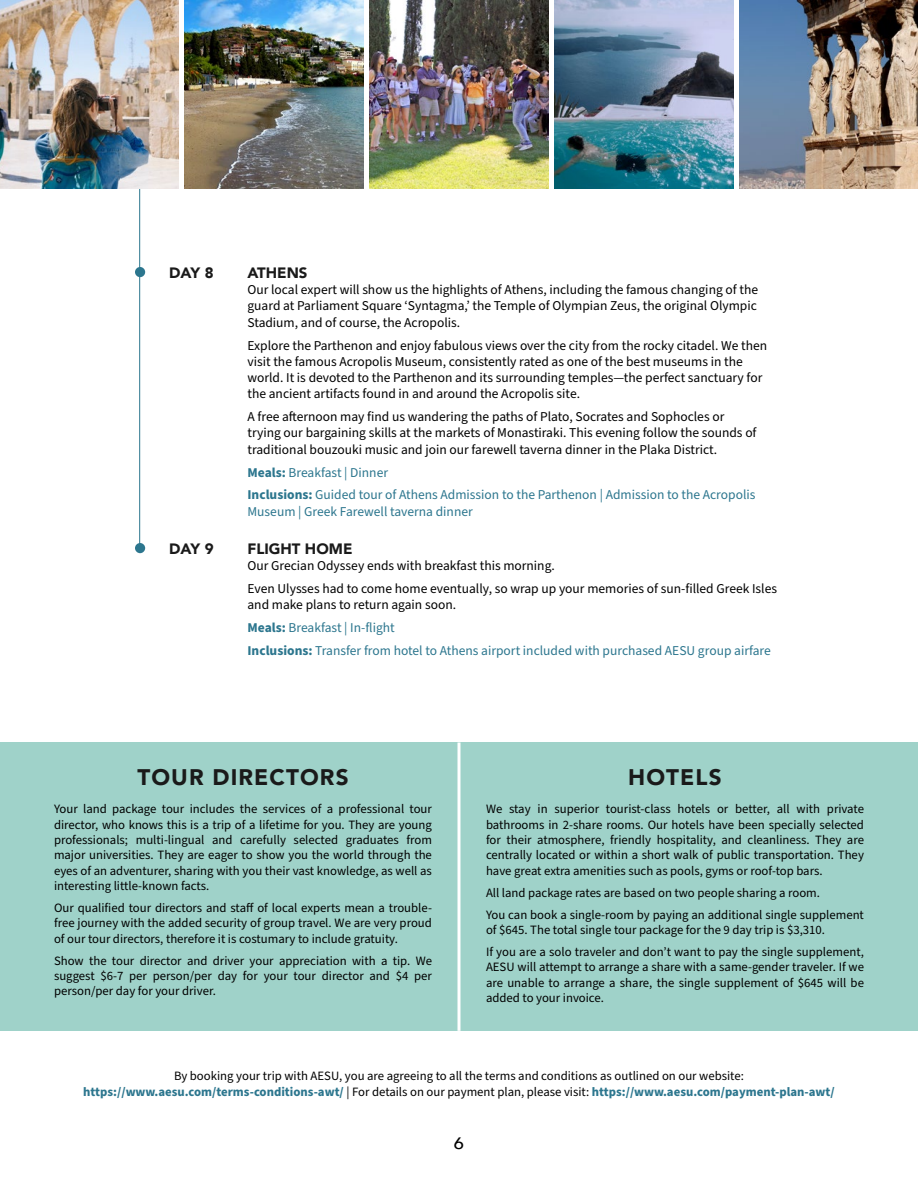
<style>
.page{position:relative;width:918px;height:1188px;background:#fff}
.page>*{position:absolute;margin:0;border:0;box-sizing:border-box;transform-origin:0 0}
.t1{font:900 22.5px "Avenir";letter-spacing:.05em;color:#1a1a1a}
.t2{font:500 16.5px "Avenir";color:#000101;scale:1.1 1}
.t3{font:900 15px "Avenir";color:#1a1a1a}
.t4{font:13.5px/16.2px "Source Sans Pro";color:#000}
.t5{font:13.5px/23px "Source Sans Pro";color:#2c768e}
.t6{font:12.75px/15.3px "Source Sans Pro";color:#000;text-align:justify}
.s1{font-weight:700}
.s2{color:#000}
.s3{font-weight:700;color:#2c768e}
</style>
<div class="page">
<hr style="left:139px;top:0;width:1px;height:548px;background:#2c768e">
<div style="left:135px;top:267px;width:10px;height:10px;background:#2c768e;border-radius:50%"></div>
<div style="left:135px;top:543px;width:10px;height:10px;background:#2c768e;border-radius:50%"></div>
<div style="left:0;top:742px;width:918px;height:289px;background:#9fd2c9"></div>
<hr style="left:458px;top:742px;width:2px;height:289px;background:#fff">
<img style="left:740px;top:0;width:178px;height:189px">
<img style="left:555px;top:0;width:178px;height:189px">
<img style="left:185px;top:1px;width:178px;height:187px">
<img style="left:370px;top:0;width:178px;height:189px">
<img style="left:0;top:0;width:178px;height:189px">
<p class="t3" style="left:169px;top:260px;width:46px">DAY 8</p>
<p class="t3" style="left:169px;top:536px;width:46px">DAY 9</p>
<p class="t3" style="left:248px;top:260px;width:62px">ATHENS</p>
<p class="t4" style="left:248px;top:282px;width:512px;text-align:justify">Our local expert will show us the highlights of Athens, including the famous changing of the guard at Parliament Square ‘Syntagma,’ the Temple of Olympian Zeus, the original Olympic Stadium, and of course, the Acropolis.</p>
<p class="t4" style="left:248px;top:337px;width:521px">Explore the Parthenon and enjoy fabulous views over the city from the rocky citadel. We then visit the famous Acropolis Museum, consistently rated as one of the best museums in the world. It is devoted to the Parthenon and its surrounding temples—the perfect sanctuary for the ancient artifacts found in and around the Acropolis site.</p>
<p class="t4" style="left:248px;top:409px;width:511px">A free afternoon may find us wandering the paths of Plato, Socrates and Sophocles or trying our bargaining skills at the markets of Monastiraki. This evening follow the sounds of traditional bouzouki music and join our farewell taverna dinner in the Plaka District.</p>
<p class="t5" style="left:248px;top:461px;width:509px"><span class="s1">Meals:</span> Breakfast | Dinner<br><span class="s1">Inclusions:</span> Guided tour of Athens Admission to the Parthenon | Admission to the Acropolis</p>
<p class="t5" style="left:248px;top:500px;width:227px">Museum | Greek Farewell taverna dinner</p>
<p class="t3" style="left:248px;top:536px;width:106px">FLIGHT HOME</p>
<p class="t4" style="left:248px;top:555px;width:531px;line-height:23px">Our Grecian Odyssey ends with breakfast this morning.<br>Even Ulysses had to come home eventually, so wrap up your memories of sun-filled Greek Isles</p>
<p class="t5" style="left:248px;top:594px;width:525px"><span class="s2">and make plans to return again soon.<br></span><span class="s1">Meals:</span> Breakfast | In-flight<br><span class="s1">Inclusions:</span> Transfer from hotel to Athens airport included with purchased AESU group airfare</p>
<h1 class="t1" style="left:137px;top:758px;width:213px">TOUR DIRECTORS</h1>
<p class="t6" style="left:54px;top:802px;width:380px">Your land package tour includes the services of a professional tour director, who knows this is a trip of a lifetime for you. They are young professionals; multi-lingual and carefully selected graduates from major universities. They are eager to show you the world through the eyes of an adventurer, sharing with you their vast knowledge, as well as interesting little-known facts.</p>
<p class="t6" style="left:54px;top:901px;width:379px">Our qualified tour directors and staff of local experts mean a trouble&shy;free journey with the added security of group travel. We are very proud of our tour directors, therefore it is costumary to include gratuity.</p>
<p class="t6" style="left:54px;top:953px;width:380px">Show the tour director and driver your appreciation with a tip. We suggest $6-7 per person/per day for your tour director and $4 per person/per day for your driver.</p>
<h1 class="t1" style="left:628px;top:758px;width:95px">HOTELS</h1>
<p class="t6" style="left:486px;top:802px;width:380px">We stay in superior tourist-class hotels or better, all with private bathrooms in 2-share rooms. Our hotels have been specially selected for their atmosphere, friendly hospitality, and cleanliness. They are centrally located or within a short walk of public transportation. They have great extra amenities such as pools, gyms or roof-top bars.</p>
<p class="t6" style="left:486px;top:882px;width:379px;line-height:22px">All land package rates are based on two people sharing a room.<br>You can book a single-room by paying an additional single supplement</p>
<p class="t6" style="left:486px;top:919px;width:379px;line-height:22px">of $645. The total single tour package for the 9 day trip is $3,310.<br>If you are a solo traveler and don’t want to pay the single supplement,</p>
<p class="t6" style="left:486px;top:960px;width:380px">AESU will attempt to arrange a share with a same-gender traveler. If we are unable to arrange a share, the single supplement of $645 will be added to your invoice.</p>
<p class="t6" style="left:83px;top:1069px;width:753px;text-align:center">By booking your trip with AESU, you are agreeing to all the terms and conditions as outlined on our website: <span class="s3">https://www.aesu.com/terms-conditions-awt/</span> | For details on our payment plan, please visit: <span class="s3">https://www.aesu.com/payment-plan-awt/</span></p>
<p class="t2" style="left:454px;top:1129px;width:11px">6</p>
</div>
